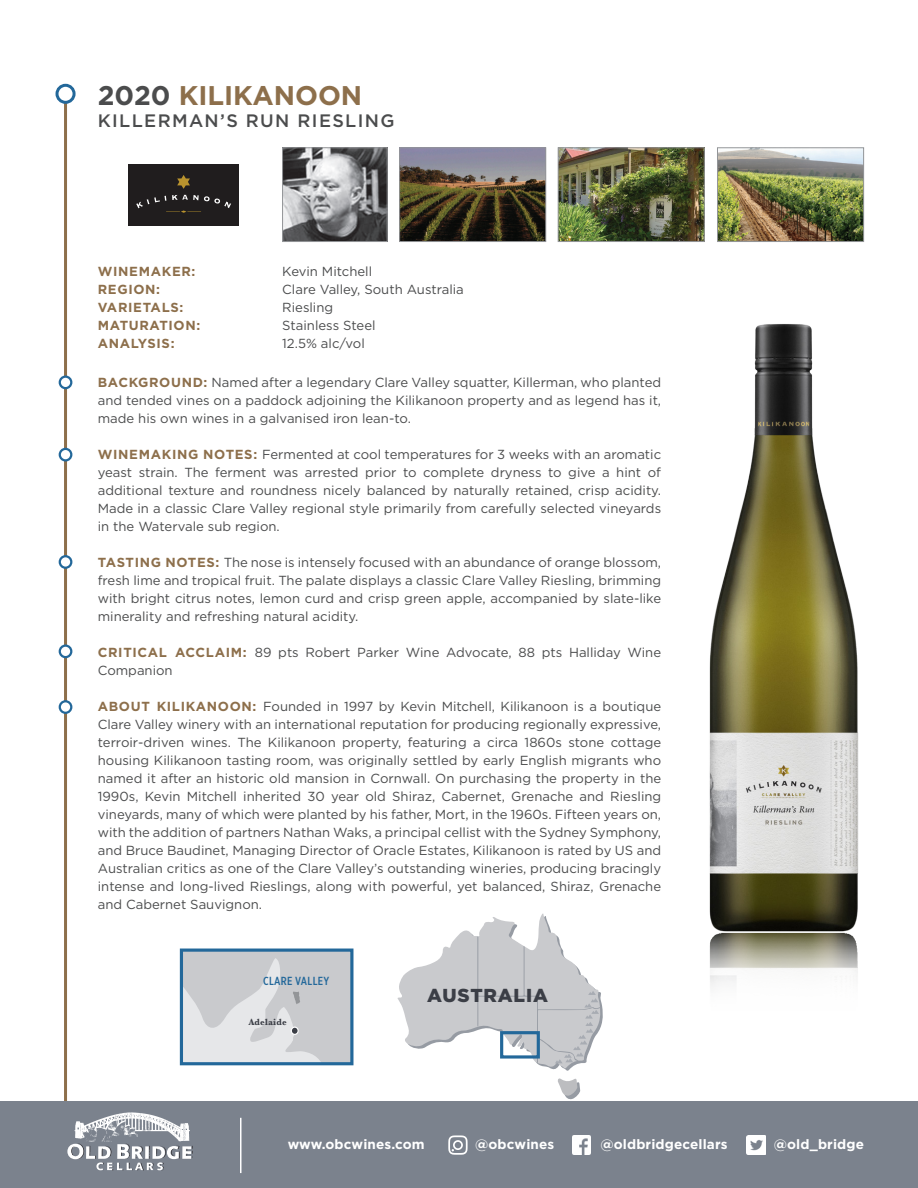
<style>
.page{position:relative;width:918px;height:1188px;background:#fff}
.page>*{position:absolute;margin:0;border:0;box-sizing:border-box;transform-origin:0 0}
.t1{font:700 27px "Gotham";color:#8d6f4b}
.t2{font:900 18.75px "Gotham";letter-spacing:.05em;color:#3b3e46}
.t3{font:500 18px "Gotham";letter-spacing:.075em;color:#4b4c4d}
.space{font:700 13.5px "Gotham";letter-spacing:.01em;color:#fff}
.Tasting_Notes_Paragr{font:13.2px/18px "Gotham";color:#4b4c4d;text-align:justify}
.Tasting_Notes_Paragr-2{font:700 13.2px "Gotham";letter-spacing:.05em;color:#8d6f4b}
.t4{font:500 11.7px "Gotham X Narrow";letter-spacing:.025em;color:#23689a}
.t5{font:700 9.3px "Baskerville";letter-spacing:.025em;color:#3b3e46;scale:.94 1}
.s1{color:#4b4c4d}
.s2{font-weight:700;color:#8d6f4b}
</style>
<div class="page">
<div style="left:129px;top:164px;width:110px;height:61px;background:#201d1e"></div>
<svg style="left:177px;top:175px;width:13px;height:14px"></svg>
<svg style="left:136px;top:195px;width:95px;height:18px"></svg>
<img style="left:709px;top:937px;width:149px;height:50px">
<img style="left:709px;top:324px;width:150px;height:613px">
<hr style="left:64px;top:85px;width:3px;height:1026px;background:#8d6f4b">
<img style="left:284px;top:149px;width:102px;height:91px">
<div style="left:282px;top:147px;width:106px;height:95px;border:1px solid #939598"></div>
<img style="left:560px;top:149px;width:143px;height:91px">
<div style="left:558px;top:147px;width:147px;height:95px;border:1px solid #939598"></div>
<img style="left:401px;top:149px;width:143px;height:91px">
<div style="left:399px;top:147px;width:147px;height:95px;border:1px solid #939598"></div>
<div style="left:57px;top:85px;width:17px;height:17px;background:#fff;border-radius:50%"></div>
<div style="left:56px;top:84px;width:20px;height:20px;border:3px solid #23689a;border-radius:50%"></div>
<img style="left:719px;top:149px;width:143px;height:91px">
<div style="left:717px;top:147px;width:147px;height:95px;border:1px solid #939598"></div>
<div style="left:60px;top:449px;width:11px;height:11px;background:#fff;border-radius:50%"></div>
<div style="left:59px;top:448px;width:13px;height:14px;border:2px solid #23689a;border-radius:50%"></div>
<div style="left:60px;top:646px;width:11px;height:11px;background:#fff;border-radius:50%"></div>
<div style="left:59px;top:644px;width:13px;height:14px;border:2px solid #23689a;border-radius:50%"></div>
<div style="left:60px;top:701px;width:11px;height:12px;background:#fff;border-radius:50%"></div>
<div style="left:59px;top:700px;width:13px;height:14px;border:2px solid #23689a;border-radius:50%"></div>
<div style="left:60px;top:377px;width:11px;height:11px;background:#fff;border-radius:50%"></div>
<div style="left:59px;top:376px;width:13px;height:13px;border:2px solid #23689a;border-radius:50%"></div>
<div style="left:60px;top:556px;width:11px;height:12px;background:#fff;border-radius:50%"></div>
<div style="left:59px;top:555px;width:13px;height:14px;border:2px solid #23689a;border-radius:50%"></div>
<svg style="left:184px;top:953px;width:165px;height:108px;background:#d2d3d6"></svg>
<div style="left:180px;top:949px;width:173px;height:116px;border:3px solid #23689a"></div>
<div style="left:291px;top:1027px;width:7px;height:7px;background:#3b3e46;border-radius:50%"></div>
<div style="left:291px;top:1027px;width:8px;height:8px;border:1px solid #fff;border-radius:50%"></div>
<svg style="left:558px;top:1078px;width:22px;height:22px"></svg>
<svg style="left:397px;top:914px;width:206px;height:157px"></svg>
<div style="left:0;top:1102px;width:918px;height:86px;background:#7b828d"></div>
<img style="left:572px;top:1136px;width:19px;height:18px">
<img style="left:747px;top:1135px;width:19px;height:20px">
<svg style="left:448px;top:1135px;width:20px;height:20px"></svg>
<svg style="left:67px;top:1145px;width:4px;height:13px"></svg>
<img style="left:74px;top:1112px;width:115px;height:30px">
<img style="left:71px;top:1144px;width:122px;height:27px">
<hr style="left:240px;top:1118px;width:2px;height:55px;background:#fff">
<p class="t1" style="left:98px;top:79px;width:266px"><span class="s1">2020</span> KILIKANOON</p>
<p class="t3" style="left:98px;top:110px;width:298px">KILLERMAN’S RUN RIESLING</p>
<p class="Tasting_Notes_Paragr-2" style="left:98px;top:263px;width:99px">WINEMAKER:</p>
<p class="Tasting_Notes_Paragr" style="left:282px;top:262px;width:91px">Kevin Mitchell</p>
<p class="Tasting_Notes_Paragr-2" style="left:98px;top:281px;width:64px">REGION:</p>
<p class="Tasting_Notes_Paragr" style="left:282px;top:280px;width:183px">Clare Valley, South Australia</p>
<p class="Tasting_Notes_Paragr-2" style="left:98px;top:299px;width:87px">VARIETALS:</p>
<p class="Tasting_Notes_Paragr" style="left:282px;top:298px;width:52px">Riesling</p>
<p class="Tasting_Notes_Paragr-2" style="left:98px;top:317px;width:104px">MATURATION:</p>
<p class="Tasting_Notes_Paragr" style="left:282px;top:316px;width:95px">Stainless Steel</p>
<p class="Tasting_Notes_Paragr-2" style="left:98px;top:335px;width:78px">ANALYSIS:</p>
<p class="Tasting_Notes_Paragr" style="left:282px;top:334px;width:84px">12.5% alc/vol</p>
<p class="Tasting_Notes_Paragr" style="left:98px;top:373px;width:565px"><span class="s2">BACKGROUND:</span> Named after a legendary Clare Valley squatter, Killerman, who planted and tended vines on a paddock adjoining the Kilikanoon property and as legend has it, made his own wines in a galvanised iron lean-to.</p>
<p class="Tasting_Notes_Paragr" style="left:98px;top:445px;width:565px"><span class="s2">WINEMAKING NOTES:</span> Fermented at cool temperatures for 3 weeks with an aromatic yeast strain. The ferment was arrested prior to complete dryness to give a hint of additional texture and roundness nicely balanced by naturally retained, crisp acidity.<br>Made in a classic Clare Valley regional style primarily from carefully selected vineyards in the Watervale sub region.</p>
<p class="Tasting_Notes_Paragr" style="left:98px;top:553px;width:565px"><span class="s2">TASTING NOTES:</span> The nose is intensely focused with an abundance of orange blossom, fresh lime and tropical fruit. The palate displays a classic Clare Valley Riesling, brimming with bright citrus notes, lemon curd and crisp green apple, accompanied by slate-like minerality and refreshing natural acidity.</p>
<p class="Tasting_Notes_Paragr" style="left:98px;top:643px;width:565px"><span class="s2">CRITICAL ACCLAIM:</span> 89 pts Robert Parker Wine Advocate, 88 pts Halliday Wine<br>Companion</p>
<p class="Tasting_Notes_Paragr" style="left:98px;top:697px;width:565px"><span class="s2">ABOUT KILIKANOON:</span> Founded in 1997 by Kevin Mitchell, Kilikanoon is a boutique Clare Valley winery with an international reputation for producing regionally expressive, terroir-driven wines. The Kilikanoon property, featuring a circa 1860s stone cottage housing Kilikanoon tasting room, was originally settled by early English migrants who named it after an historic old mansion in Cornwall. On purchasing the property in the 1990s, Kevin Mitchell inherited 30 year old Shiraz, Cabernet, Grenache and Riesling vineyards, many of which were planted by his father, Mort, in the 1960s. Fifteen years on, with the addition of partners Nathan Waks, a principal cellist with the Sydney Symphony, and Bruce Baudinet, Managing Director of Oracle Estates, Kilikanoon is rated by US and Australian critics as one of the Clare Valley’s outstanding wineries, producing bracingly intense and long-lived Rieslings, along with powerful, yet balanced, Shiraz, Grenache and Cabernet Sauvignon.</p>
<p class="t4" style="left:263px;top:974px;width:68px">CLARE VALLEY</p>
<p class="t5" style="left:249px;top:1015px;width:42px">Adelaide</p>
<p class="t2" style="left:427px;top:983px;width:123px">AUSTRALIA</p>
<p class="space" style="left:288px;top:1136px;width:139px">www.obcwines.com</p>
<p class="space" style="left:475px;top:1136px;width:81px">@obcwines</p>
<p class="space" style="left:600px;top:1136px;width:129px">@oldbridgecellars</p>
<p class="space" style="left:774px;top:1136px;width:92px">@old_bridge</p>
</div>
